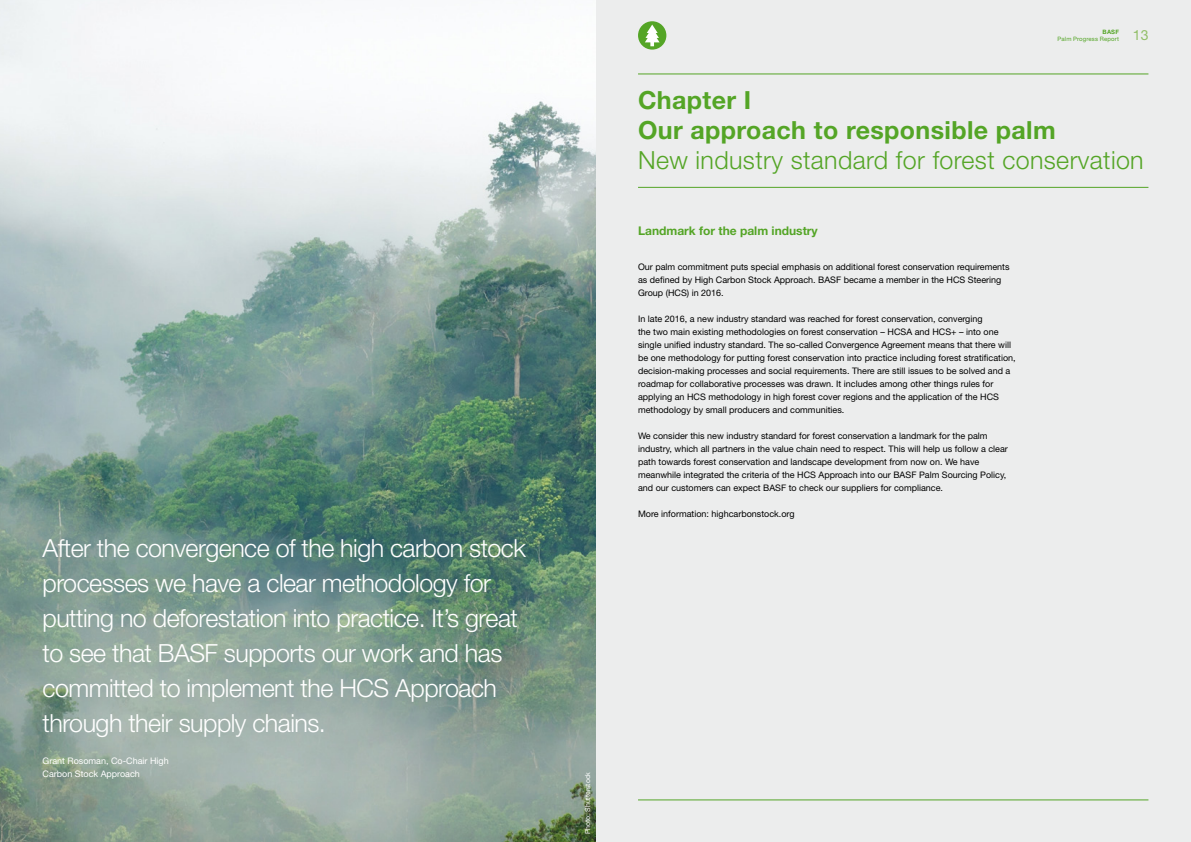
<style>
.page{position:relative;width:1191px;height:842px;background:#fff}
.page>*{position:absolute;margin:0;border:0;box-sizing:border-box;transform-origin:0 0}
.t1{font:300 25px/35px "Helvetica Neue LT Pro";letter-spacing:-.02em;color:#fff}
.t2{font:300 25px "Helvetica Neue LT Pro";letter-spacing:.015em;color:#54a526}
.t3{font:700 25px/30px "Helvetica Neue LT Pro";letter-spacing:.015em;color:#54a526}
.t4{font:14px "Helvetica Neue LT Pro";color:#92bf69}
.t5{font:700 12px "Helvetica Neue LT Pro";color:#54a526}
.t6{font:9px/13px "Helvetica Neue LT Pro";color:#000}
.t7{font:9px/13px "Helvetica Neue LT Pro";color:#fff}
.t8{font:7px "Helvetica Neue LT Pro";color:#fff}
.t9{font:6px "Helvetica Neue LT Pro";letter-spacing:.025em;color:#54a526}
.t10{font:700 6px "Helvetica Neue LT Pro";color:#54a526}
</style>
<div class="page">
<div style="left:596px;top:0;width:595px;height:842px;background:#eceded"></div>
<hr style="left:638px;top:74px;width:510px;height:1px;background:#54a526">
<hr style="left:638px;top:187px;width:510px;height:1px;background:#54a526">
<hr style="left:638px;top:800px;width:510px;height:1px;background:#54a526">
<img style="left:0;top:0;width:595px;height:842px">
<div style="left:638px;top:21px;width:28px;height:29px;background:#54a526;border-radius:50%"></div>
<svg style="left:645px;top:25px;width:14px;height:21px"></svg>
<p class="t1" style="left:43px;top:530px;width:485px">After the convergence of the high carbon stock processes we have a clear methodology for putting no deforestation into practice. It’s great to see that BASF supports our work and has committed to implement the HCS Approach through their supply chains.</p>
<p class="t7" style="left:43px;top:754px;width:128px">Grant Rosoman, Co-Chair High<br>Carbon Stock Approach</p>
<p class="t10" style="left:1102px;top:28px;width:18px">BASF</p>
<p class="t9" style="left:1057px;top:35px;width:63px">Palm Progress Report</p>
<h2 class="t4" style="left:1132px;top:26px;width:17px">13</h2>
<h1 class="t3" style="left:638px;top:84px;width:419px">Chapter I<br>Our approach to responsible palm</h1>
<h1 class="t2" style="left:638px;top:144px;width:507px">New industry standard for forest conservation</h1>
<h3 class="t5" style="left:638px;top:224px;width:181px">Landmark for the palm industry</h3>
<p class="t6" style="left:638px;top:260px;width:373px">Our palm commitment puts special emphasis on additional forest conservation requirements as defined by High Carbon Stock Approach. BASF became a member in the HCS Steering<br>Group (HCS) in 2016.</p>
<p class="t6" style="left:638px;top:312px;width:379px">In late 2016, a new industry standard was reached for forest conservation, converging<br>the two main existing methodologies on forest conservation – HCSA and HCS+ – into one single unified industry standard. The so-called Convergence Agreement means that there will be one methodology for putting forest conservation into practice including forest stratification, decision-making processes and social requirements. There are still issues to be solved and a roadmap for collaborative processes was drawn. It includes among other things rules for applying an HCS methodology in high forest cover regions and the application of the HCS methodology by small producers and communities.</p>
<p class="t6" style="left:638px;top:429px;width:371px">We consider this new industry standard for forest conservation a landmark for the palm industry, which all partners in the value chain need to respect. This will help us follow a clear path towards forest conservation and landscape development from now on. We have meanwhile integrated the criteria of the HCS Approach into our BASF Palm Sourcing Policy, and our customers can expect BASF to check our suppliers for compliance.</p>
<p class="t6" style="left:638px;top:507px;width:158px">More information: highcarbonstock.org</p>
<p class="t8" style="left:583px;top:834px;width:64px;rotate:-90deg">Photo: Shutterstock</p>
</div>
